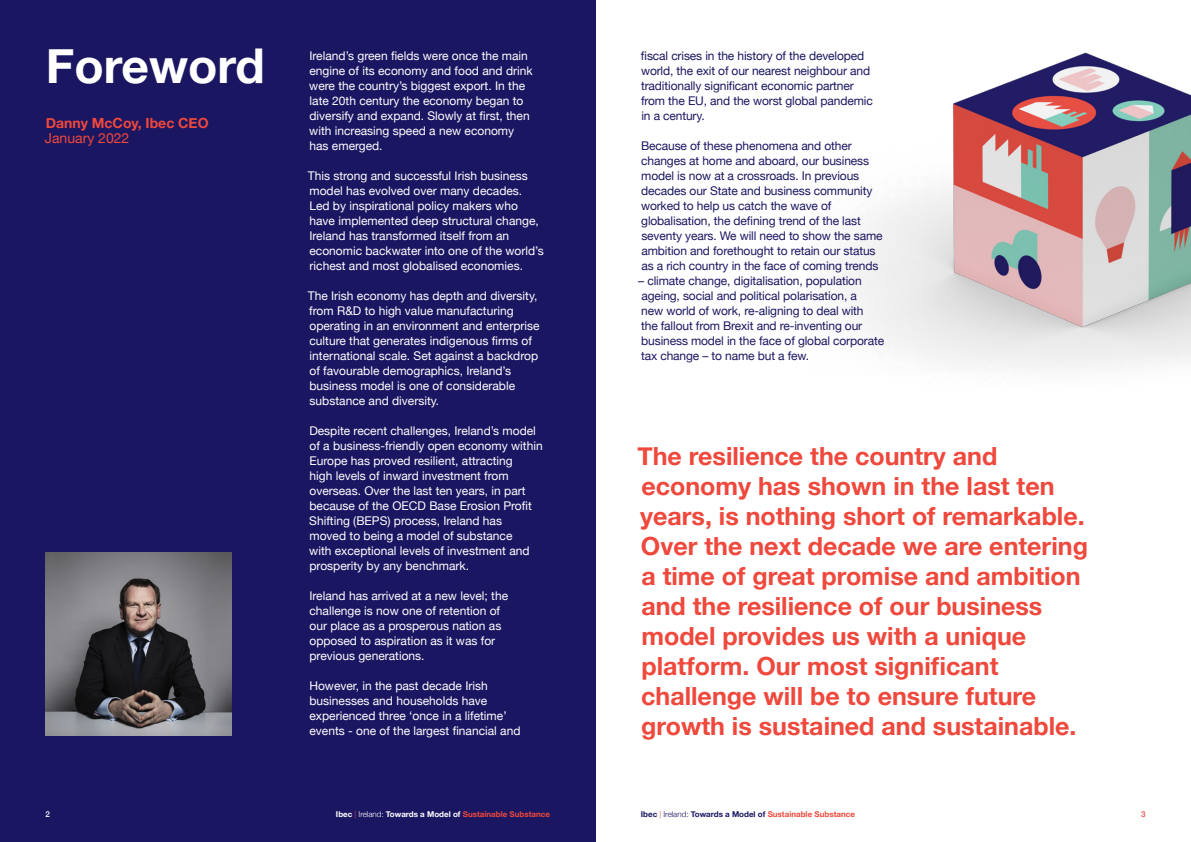
<style>
.page{position:relative;width:1191px;height:842px;background:#fff}
.page>*{position:absolute;margin:0;border:0;box-sizing:border-box;transform-origin:0 0}
.t1{font:700 48px "Helvetica Neue";color:#fff}
.Intro_26pt{font:700 25px/30px "Helvetica Neue";color:#ef483c}
.Body_12pt{font:700 14px "Helvetica Neue";color:#ef483c}
.Body_12pt-2{font:14px "Helvetica Neue";color:#ef483c}
.Body_12pt-3{font:12px/15px "Helvetica Neue";color:#fff}
.Body_12pt-4{font:12px/15px "Helvetica Neue";letter-spacing:-.01em;color:#1b1661}
.t2{font:700 8px "Helvetica Neue";color:#ef483c}
.t3{font:500 8px "Helvetica Neue";color:#fff}
.t4{font:500 8px "Helvetica Neue";color:#ef483c}
.s1{color:#fff}
.s2{font-weight:300}
.s3{font-weight:300;color:#fff}
.s4{color:#1b1661}
.s5{font-weight:300;color:#1b1661}
</style>
<div class="page">
<div style="left:0;top:0;width:595px;height:842px;background:#1b1661"></div>
<img style="left:841px;top:52px;width:350px;height:316px">
<img style="left:45px;top:552px;width:186px;height:183px">
<h1 class="t1" style="left:46px;top:28px;width:220px">Foreword</h1>
<p class="Body_12pt" style="left:46px;top:112px;width:164px">Danny McCoy, Ibec CEO</p>
<p class="Body_12pt-2" style="left:45px;top:128px;width:86px">January 2022</p>
<p class="Body_12pt-3" style="left:309px;top:49px;width:225px">Ireland’s green fields were once the main engine of its economy and food and drink were the country’s biggest export. In the late 20th century the economy began to diversify and expand. Slowly at first, then with increasing speed a new economy has emerged.</p>
<p class="Body_12pt-3" style="left:308px;top:169px;width:237px">This strong and successful Irish business model has evolved over many decades.<br>Led by inspirational policy makers who have implemented deep structural change, Ireland has transformed itself from an economic backwater into one of the world’s richest and most globalised economies.</p>
<p class="Body_12pt-3" style="left:308px;top:289px;width:233px">The Irish economy has depth and diversity, from R&amp;D to high value manufacturing operating in an environment and enterprise culture that generates indigenous firms of international scale. Set against a backdrop of favourable demographics, Ireland’s business model is one of considerable substance and diversity.</p>
<p class="Body_12pt-3" style="left:309px;top:424px;width:235px">Despite recent challenges, Ireland’s model of a business-friendly open economy within Europe has proved resilient, attracting<br>high levels of inward investment from overseas. Over the last ten years, in part because of the OECD Base Erosion Profit Shifting (BEPS) process, Ireland has<br>moved to being a model of substance<br>with exceptional levels of investment and prosperity by any benchmark.</p>
<p class="Body_12pt-3" style="left:309px;top:589px;width:200px">Ireland has arrived at a new level; the challenge is now one of retention of our place as a prosperous nation as opposed to aspiration as it was for previous generations.</p>
<p class="Body_12pt-3" style="left:309px;top:679px;width:213px">However, in the past decade Irish businesses and households have experienced three ‘once in a lifetime’ events - one of the largest financial and</p>
<p class="Body_12pt-4" style="left:641px;top:49px;width:233px">fiscal crises in the history of the developed world, the exit of our nearest neighbour and traditionally significant economic partner from the EU, and the worst global pandemic in a century.</p>
<p class="Body_12pt-4" style="left:641px;top:139px;width:243px">Because of these phenomena and other changes at home and aboard, our business model is now at a crossroads. In previous decades our State and business community worked to help us catch the wave of globalisation, the defining trend of the last seventy years. We will need to show the same ambition and forethought to retain our status as a rich country in the face of coming trends</p>
<p class="Body_12pt-4" style="left:638px;top:274px;width:247px">– climate change, digitalisation, population ageing, social and political polarisation, a<br>new world of work, re-aligning to deal with<br>the fallout from Brexit and re-inventing our business model in the face of global corporate tax change – to name but a few.</p>
<p class="Intro_26pt" style="left:637px;top:442px;width:452px">The resilience the country and economy has shown in the last ten years, is nothing short of remarkable.<br>Over the next decade we are entering a time of great promise and ambition and the resilience of our business model provides us with a unique platform. Our most significant challenge will be to ensure future growth is sustained and sustainable.</p>
<p class="t3" style="left:45px;top:808px;width:6px">2</p>
<p class="t2" style="left:336px;top:808px;width:216px"><span class="s1">Ibec</span> <span class="s2">|</span> <span class="s3">Ireland:</span> <span class="s1">Towards a Model of</span> Sustainable Substance</p>
<p class="t2" style="left:641px;top:808px;width:216px"><span class="s4">Ibec</span> <span class="s2">|</span> <span class="s5">Ireland:</span> <span class="s4">Towards a Model of</span> Sustainable Substance</p>
<p class="t4" style="left:1141px;top:808px;width:6px">3</p>
</div>
